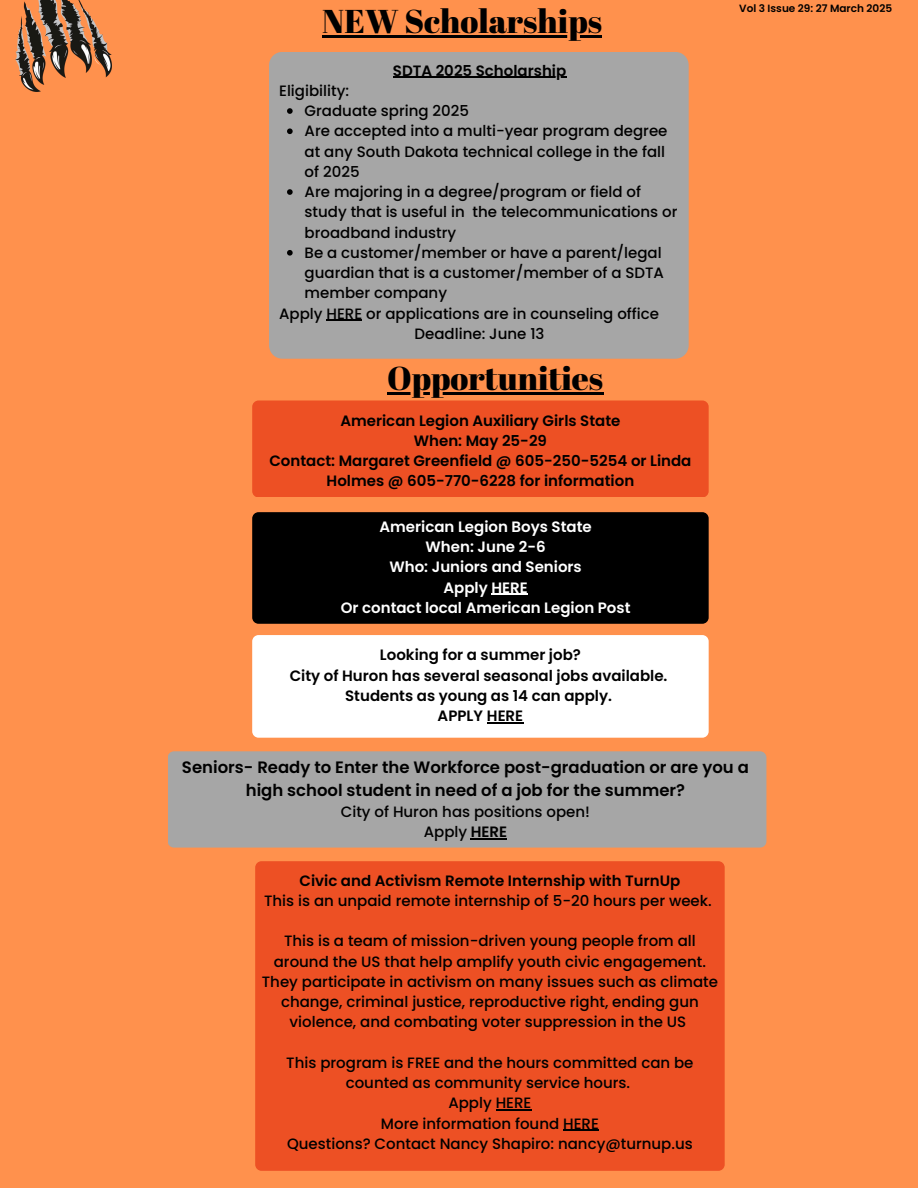
<style>
.page{position:relative;width:918px;height:1188px;background:#ff914d}
.page>*{position:absolute;margin:0;border:0;box-sizing:border-box;transform-origin:0 0}
.t1{font:33px "Abril Fatface";color:#000}
.t2{font:600 16.5px/22.5px "Poppins";color:#000;text-align:center}
.t3{font:500 15px/20.2px "Poppins";color:#000}
.t4{font:600 15px/20.2px "Poppins";color:#000;text-align:center}
.t5{font:600 15px/20.2px "Poppins";color:#fff;text-align:center}
.t6{font:600 10.5px "Poppins";color:#000}
.s1{font-weight:600}
</style>
<div class="page">
<hr style="left:322px;top:35px;width:280px;height:2px;background:#000">
<div style="left:269px;top:52px;width:420px;height:307px;background:#a6a6a6;border-radius:13px"></div>
<img style="left:16px;top:0;width:95px;height:92px">
<hr style="left:393px;top:77px;width:173px;height:1px;background:#000">
<svg style="left:287px;top:108px;width:6px;height:6px"></svg>
<svg style="left:287px;top:128px;width:6px;height:6px"></svg>
<svg style="left:287px;top:189px;width:6px;height:6px"></svg>
<svg style="left:287px;top:250px;width:6px;height:6px"></svg>
<hr style="left:327px;top:320px;width:35px;height:1px;background:#000">
<hr style="left:387px;top:393px;width:216px;height:2px;background:#000">
<div style="left:252px;top:400px;width:457px;height:97px;background:#ed5024;border-radius:6px"></div>
<div style="left:252px;top:512px;width:457px;height:112px;background:#000;border-radius:6px"></div>
<hr style="left:491px;top:594px;width:37px;height:1px;background:#fff">
<div style="left:252px;top:635px;width:457px;height:103px;background:#fff;border-radius:6px"></div>
<hr style="left:487px;top:722px;width:36px;height:1px;background:#000">
<div style="left:168px;top:751px;width:598px;height:97px;background:#a6a6a6;border-radius:6px"></div>
<hr style="left:471px;top:838px;width:36px;height:2px;background:#000">
<div style="left:255px;top:861px;width:470px;height:310px;background:#ed5024;border-radius:6px"></div>
<hr style="left:496px;top:1109px;width:36px;height:2px;background:#000">
<hr style="left:563px;top:1130px;width:36px;height:1px;background:#000">
<p class="t6" style="left:739px;top:1px;width:154px">Vol 3 Issue 29: 27 March 2025</p>
<h1 class="t1" style="left:322px;top:-2px;width:281px">NEW Scholarships</h1>
<p class="t4" style="left:393px;top:60px;width:175px">SDTA 2025 Scholarship</p>
<p class="t3" style="left:279px;top:80px;width:71px">Eligibility:</p>
<h2 class="t3" style="left:305px;top:101px;width:166px">Graduate spring 2025</h2>
<p class="t3" style="left:305px;top:121px;width:364px">Are accepted into a multi-year program degree at any South Dakota technical college in the fall of 2025</p>
<p class="t3" style="left:305px;top:182px;width:374px">Are majoring in a degree/program or field of study that is useful in the telecommunications or broadband industry</p>
<p class="t3" style="left:305px;top:242px;width:361px">Be a customer/member or have a parent/legal guardian that is a customer/member of a SDTA member company</p>
<p class="t3" style="left:415px;top:303px;width:246px;text-indent:-135px">Apply HERE or applications are in counseling office<br>Deadline: June 13</p>
<h2 class="t1" style="left:387px;top:355px;width:218px">Opportunities</h2>
<h1 class="t4" style="left:269px;top:410px;width:424px">American Legion Auxiliary Girls State<br>When: May 25-29<br>Contact: Margaret Greenfield @ 605-250-5254 or Linda Holmes @ 605-770-6228 for information</h1>
<h2 class="t5" style="left:341px;top:517px;width:291px">American Legion Boys State<br>When: June 2-6<br>Who: Juniors and Seniors<br>Apply HERE<br>Or contact local American Legion Post</h2>
<h2 class="t4" style="left:290px;top:645px;width:379px">Looking for a summer job?<br>City of Huron has several seasonal jobs available.<br>Students as young as 14 can apply.<br>APPLY HERE</h2>
<h2 class="t2" style="left:182px;top:756px;width:568px">Seniors- Ready to Enter the Workforce post-graduation or are you a high school student in need of a job for the summer?</h2>
<h2 class="t3" style="left:341px;top:802px;width:251px;text-align:center">City of Huron has positions open!<br>Apply <span class="s1">HERE</span></h2>
<h2 class="t3" style="left:264px;top:870px;width:449px;text-align:center"><span class="s1">Civic and Activism Remote Internship with TurnUp<br></span>This is an unpaid remote internship of 5-20 hours per week.</h2>
<h2 class="t3" style="left:262px;top:931px;width:458px;text-align:center">This is a team of mission-driven young people from all around the US that help amplify youth civic engagement.<br>They participate in activism on many issues such as climate change, criminal justice, reproductive right, ending gun violence, and combating voter suppression in the US</h2>
<h2 class="t3" style="left:286px;top:1052px;width:409px;text-align:center">This program is FREE and the hours committed can be counted as community service hours.<br>Apply HERE<br>More information found HERE<br>Questions? Contact Nancy Shapiro: nancy@turnup.us</h2>
</div>
